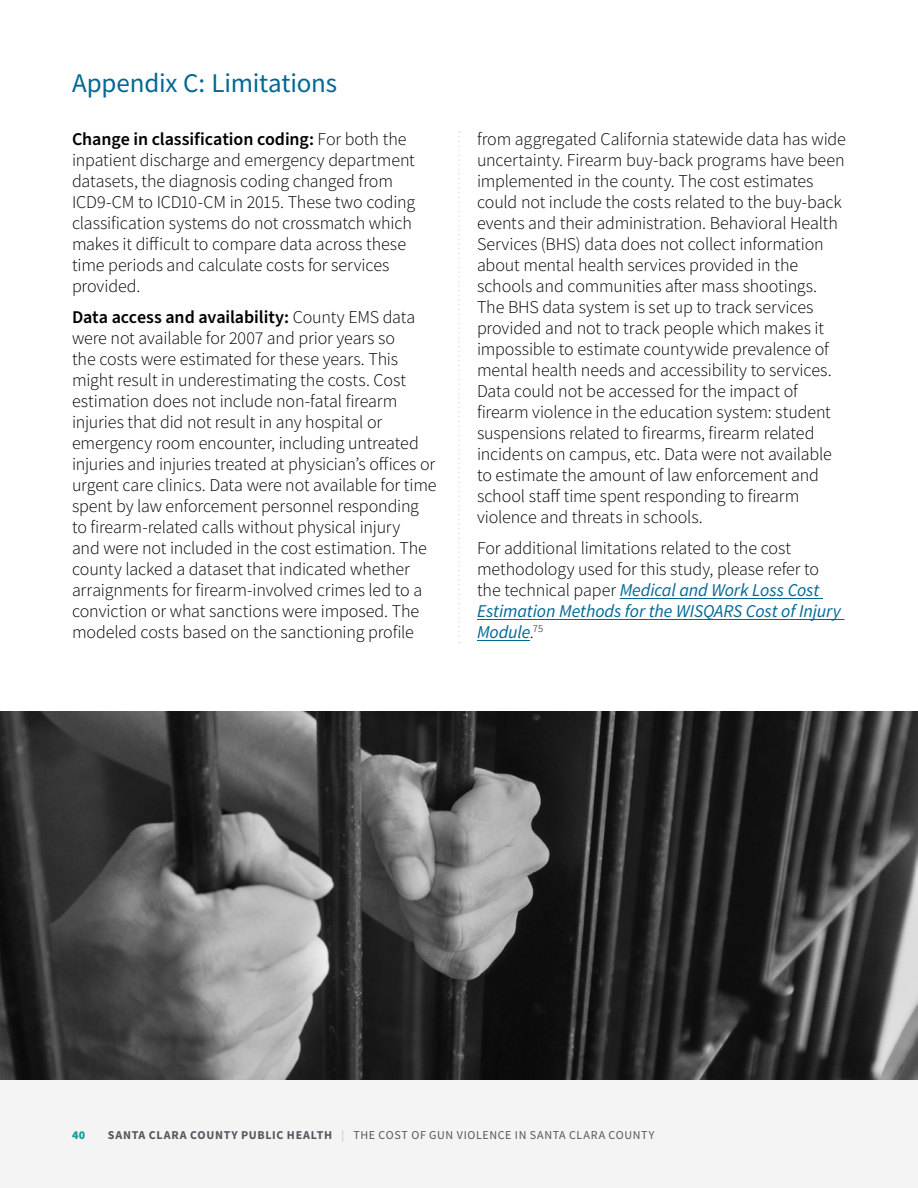
<style>
.page{position:relative;width:918px;height:1188px;background:#fff}
.page>*{position:absolute;margin:0;border:0;box-sizing:border-box;transform-origin:0 0}
.Heading_2{font:27px "Source Sans Pro";letter-spacing:-.01em;color:#016895}
.Body_STD{font:300 18px/21px "Source Sans Pro";letter-spacing:-.01em;color:#000}
.t1{font:12px "Source Sans Pro";letter-spacing:.05em;color:#53585f}
.t2{font:900 12px "Source Sans Pro";color:#12a296}
.s1{font-weight:600}
.s2{font-weight:400;font-style:italic;color:#016895}
.s3{font-weight:700}
.s4{color:#c4c3c6}
</style>
<div class="page">
<div style="left:0;top:1080px;width:918px;height:108px;background:#f4f4f4"></div>
<hr style="left:620px;top:598px;width:203px;height:1px;background:#016895">
<hr style="left:477px;top:619px;width:367px;height:1px;background:#016895">
<hr style="left:477px;top:640px;width:53px;height:1px;background:#016895">
<img style="left:0;top:711px;width:918px;height:369px">
<svg style="left:458px;top:131px;width:2px;height:512px"></svg>
<h2 class="Heading_2" style="left:72px;top:66px;width:267px">Appendix C: Limitations</h2>
<p class="Body_STD" style="left:72px;top:128px;width:345px"><span class="s1">Change in classification coding:</span> For both the inpatient discharge and emergency department datasets, the diagnosis coding changed from ICD9-CM to ICD10-CM in 2015. These two coding classification systems do not crossmatch which makes it difficult to compare data across these time periods and calculate costs for services provided.</p>
<p class="Body_STD" style="left:72px;top:307px;width:366px"><span class="s1">Data access and availability:</span> County EMS data were not available for 2007 and prior years so<br>the costs were estimated for these years. This might result in underestimating the costs. Cost estimation does not include non-fatal firearm injuries that did not result in any hospital or emergency room encounter, including untreated injuries and injuries treated at physician’s offices or urgent care clinics. Data were not available for time spent by law enforcement personnel responding to firearm-related calls without physical injury<br>and were not included in the cost estimation. The county lacked a dataset that indicated whether arraignments for firearm-involved crimes led to a conviction or what sanctions were imposed. The modeled costs based on the sanctioning profile</p>
<p class="Body_STD" style="left:477px;top:128px;width:370px">from aggregated California statewide data has wide uncertainty. Firearm buy-back programs have been implemented in the county. The cost estimates could not include the costs related to the buy-back events and their administration. Behavioral Health Services (BHS) data does not collect information about mental health services provided in the schools and communities after mass shootings.<br>The BHS data system is set up to track services provided and not to track people which makes it impossible to estimate countywide prevalence of mental health needs and accessibility to services.<br>Data could not be accessed for the impact of firearm violence in the education system: student suspensions related to firearms, firearm related incidents on campus, etc. Data were not available to estimate the amount of law enforcement and school staff time spent responding to firearm violence and threats in schools.</p>
<p class="Body_STD" style="left:477px;top:538px;width:365px">For additional limitations related to the cost methodology used for this study, please refer to the technical paper <span class="s2">Medical and Work Loss Cost Estimation Methods for the WISQARS Cost of Injury Module</span>.<sup>75</sup></p>
<p class="t2" style="left:72px;top:1126px;width:15px">40</p>
<p class="t1" style="left:108px;top:1127px;width:548px"><span class="s3">SANTA CLARA COUNTY PUBLIC HEALTH</span> <span class="s4">|</span> THE COST OF GUN VIOLENCE IN SANTA CLARA COUNTY</p>
</div>
